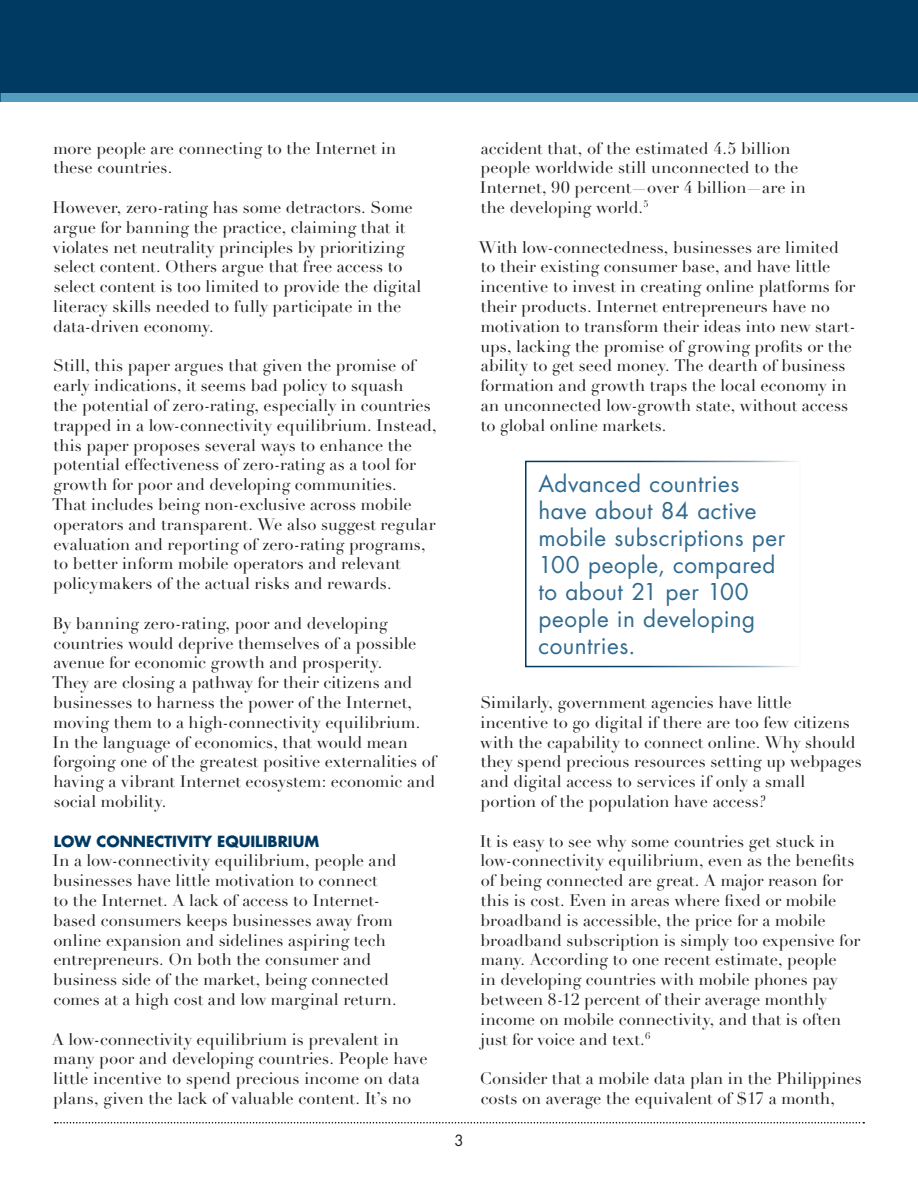
<style>
.page{position:relative;width:918px;height:1188px;background:#fff}
.page>*{position:absolute;margin:0;border:0;box-sizing:border-box;transform-origin:0 0}
.call-out_text{font:22.5px/27px "Futura";letter-spacing:.02em;color:#306a90}
.Body_text{font:16.5px/19.8px "Didot LH";letter-spacing:.005em;color:#231f20}
.Heading1{font:700 15px "Futura";color:#003a62}
.t1{font:15px "Futura";color:#231f20}
</style>
<div class="page">
<svg style="left:55px;top:1122px;width:809px;height:2px"></svg>
<div style="left:0;top:93px;width:918px;height:8px;background:#529cbe"></div>
<hr style="left:0;top:0;width:2px;height:93px;background:#003a62">
<div style="left:2px;top:0;width:916px;height:93px;background:#003a62"></div>
<div style="left:525px;top:461px;width:276px;height:206px;border:2px solid #003a62"></div>
<p class="Body_text" style="left:53px;top:138px;width:344px">more people are connecting to the Internet in these countries.</p>
<p class="Body_text" style="left:53px;top:198px;width:370px">However, zero-rating has some detractors. Some argue for banning the practice, claiming that it violates net neutrality principles by prioritizing select content. Others argue that free access to select content is too limited to provide the digital literacy skills needed to fully participate in the data-driven economy.</p>
<p class="Body_text" style="left:52px;top:356px;width:386px">Still, this paper argues that given the promise of early indications, it seems bad policy to squash<br>the potential of zero-rating, especially in countries trapped in a low-connectivity equilibrium. Instead, this paper proposes several ways to enhance the potential effectiveness of zero-rating as a tool for growth for poor and developing communities.<br>That includes being non-exclusive across mobile operators and transparent. We also suggest regular evaluation and reporting of zero-rating programs, to better inform mobile operators and relevant policymakers of the actual risks and rewards.</p>
<p class="Body_text" style="left:52px;top:614px;width:386px">By banning zero-rating, poor and developing countries would deprive themselves of a possible avenue for economic growth and prosperity.<br>They are closing a pathway for their citizens and businesses to harness the power of the Internet, moving them to a high-connectivity equilibrium.<br>In the language of economics, that would mean forgoing one of the greatest positive externalities of having a vibrant Internet ecosystem: economic and social mobility.</p>
<p class="Heading1" style="left:54px;top:830px;width:267px">LOW CONNECTIVITY EQUILIBRIUM</p>
<p class="Body_text" style="left:53px;top:851px;width:346px">In a low-connectivity equilibrium, people and businesses have little motivation to connect<br>to the Internet. A lack of access to Internet&shy;based consumers keeps businesses away from online expansion and sidelines aspiring tech entrepreneurs. On both the consumer and business side of the market, being connected comes at a high cost and low marginal return.</p>
<p class="Body_text" style="left:52px;top:1029px;width:377px">A low-connectivity equilibrium is prevalent in many poor and developing countries. People have little incentive to spend precious income on data plans, given the lack of valuable content. It’s no</p>
<p class="Body_text" style="left:480px;top:138px;width:328px">accident that, of the estimated 4.5 billion people worldwide still unconnected to the Internet, 90 percent—over 4 billion—are in the developing world.<sup>5</sup></p>
<p class="Body_text" style="left:479px;top:237px;width:378px">With low-connectedness, businesses are limited to their existing consumer base, and have little incentive to invest in creating online platforms for their products. Internet entrepreneurs have no motivation to transform their ideas into new start&shy;ups, lacking the promise of growing profits or the ability to get seed money. The dearth of business formation and growth traps the local economy in an unconnected low-growth state, without access to global online markets.</p>
<p class="call-out_text" style="left:538px;top:470px;width:248px">Advanced countries have about 84 active mobile subscriptions per<br>100 people, compared to about 21 per 100 people in developing countries.</p>
<p class="t1" style="left:454px;top:1130px;width:11px">3</p>
<p class="Body_text" style="left:480px;top:693px;width:383px">Similarly, government agencies have little incentive to go digital if there are too few citizens with the capability to connect online. Why should they spend precious resources setting up webpages and digital access to services if only a small portion of the population have access?</p>
<p class="Body_text" style="left:480px;top:831px;width:382px">It is easy to see why some countries get stuck in low-connectivity equilibrium, even as the benefits of being connected are great. A major reason for this is cost. Even in areas where fixed or mobile broadband is accessible, the price for a mobile broadband subscription is simply too expensive for many. According to one recent estimate, people<br>in developing countries with mobile phones pay between 8-12 percent of their average monthly income on mobile connectivity, and that is often just for voice and text.<sup>6</sup></p>
<p class="Body_text" style="left:480px;top:1069px;width:383px">Consider that a mobile data plan in the Philippines costs on average the equivalent of $17 a month,</p>
</div>
